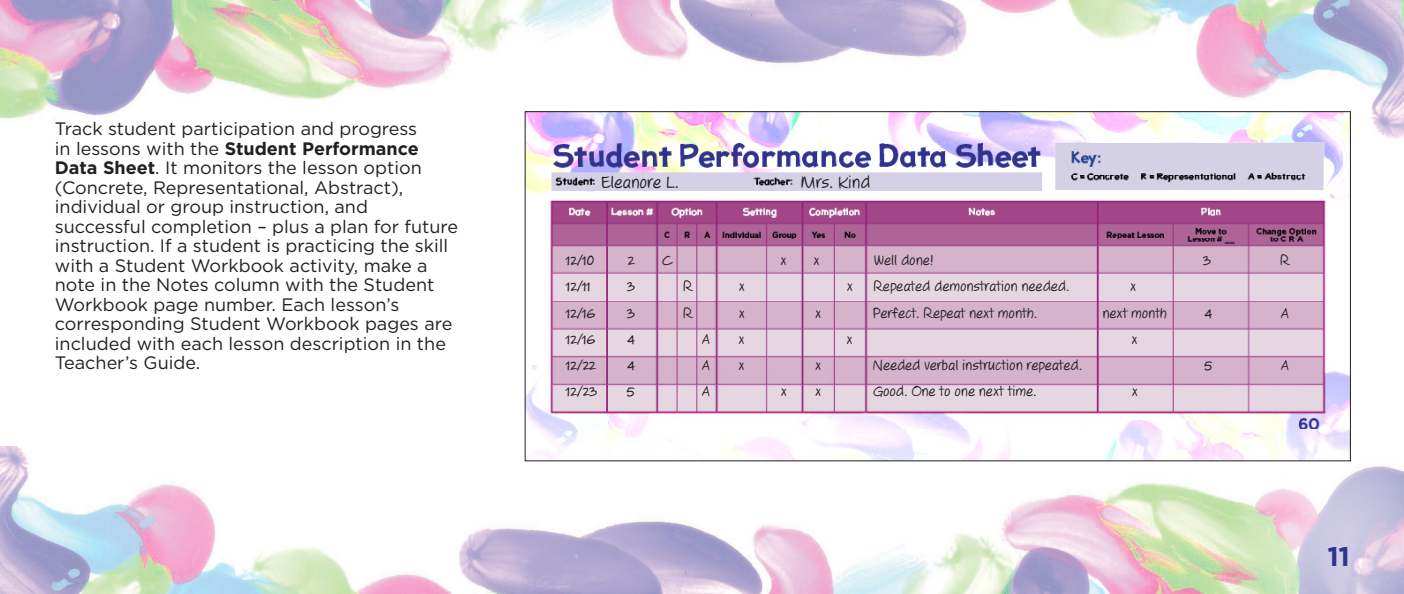
<style>
.page{position:relative;width:1404px;height:594px;background:#fff}
.page>*{position:absolute;margin:0;border:0;box-sizing:border-box;transform-origin:0 0}
.t1{font:700 27px "Gotham";color:#2e338c}
.HOM_EN_Intro_body{font:18px/19.5px "Gotham";color:#231f20}
.HOM_EN_Intro_body-2{font:18px "Josh Handwriting";color:#231f20}
.HOM_EN_Intro_body-3{font:15px "Josh Handwriting";color:#231f20}
.s1{font-weight:700}
</style>
<div class="page">
<img style="left:0;top:0;width:1404px;height:182px">
<img style="left:0;top:446px;width:1232px;height:148px">
<svg style="left:1232px;top:461px;width:172px;height:133px"></svg>
<img style="left:527px;top:113px;width:822px;height:346px">
<p class="HOM_EN_Intro_body" style="left:55px;top:119px;width:405px">Track student participation and progress<br>in lessons with the <span class="s1">Student Performance Data Sheet</span>. It monitors the lesson option (Concrete, Representational, Abstract), individual or group instruction, and successful completion – plus a plan for future instruction. If a student is practicing the skill with a Student Workbook activity, make a note in the Notes column with the Student Workbook page number. Each lesson’s corresponding Student Workbook pages are included with each lesson description in the Teacher’s Guide.</p>
<p class="HOM_EN_Intro_body-2" style="left:601px;top:173px;width:79px">Eleanore L.</p>
<p class="HOM_EN_Intro_body-2" style="left:801px;top:173px;width:71px">Mrs. Kind</p>
<p class="HOM_EN_Intro_body-3" style="left:566px;top:252px;width:30px">12/10</p>
<p class="HOM_EN_Intro_body-3" style="left:628px;top:252px;width:8px">2</p>
<p class="HOM_EN_Intro_body-3" style="left:662px;top:252px;width:11px">C</p>
<p class="HOM_EN_Intro_body-3" style="left:781px;top:252px;width:8px">x</p>
<p class="HOM_EN_Intro_body-3" style="left:814px;top:252px;width:8px">x</p>
<p class="HOM_EN_Intro_body-3" style="left:874px;top:252px;width:61px">Well done!</p>
<p class="HOM_EN_Intro_body-3" style="left:1203px;top:252px;width:10px">3</p>
<p class="HOM_EN_Intro_body-3" style="left:1280px;top:252px;width:11px">R</p>
<p class="HOM_EN_Intro_body-3" style="left:566px;top:279px;width:26px">12/11</p>
<p class="HOM_EN_Intro_body-3" style="left:627px;top:279px;width:10px">3</p>
<p class="HOM_EN_Intro_body-3" style="left:683px;top:279px;width:11px">R</p>
<p class="HOM_EN_Intro_body-3" style="left:739px;top:279px;width:8px">x</p>
<p class="HOM_EN_Intro_body-3" style="left:847px;top:279px;width:8px">x</p>
<p class="HOM_EN_Intro_body-3" style="left:873px;top:279px;width:198px">Repeated demonstration needed.</p>
<p class="HOM_EN_Intro_body-3" style="left:1130px;top:279px;width:8px">x</p>
<p class="HOM_EN_Intro_body-3" style="left:566px;top:305px;width:30px">12/16</p>
<p class="HOM_EN_Intro_body-3" style="left:627px;top:305px;width:10px">3</p>
<p class="HOM_EN_Intro_body-3" style="left:683px;top:305px;width:11px">R</p>
<p class="HOM_EN_Intro_body-3" style="left:739px;top:305px;width:8px">x</p>
<p class="HOM_EN_Intro_body-3" style="left:815px;top:305px;width:8px">x</p>
<p class="HOM_EN_Intro_body-3" style="left:872px;top:305px;width:167px">Perfect. Repeat next month.</p>
<p class="HOM_EN_Intro_body-3" style="left:1102px;top:305px;width:66px">next month</p>
<p class="HOM_EN_Intro_body-3" style="left:1205px;top:305px;width:9px">4</p>
<p class="HOM_EN_Intro_body-3" style="left:1281px;top:305px;width:9px">A</p>
<p class="HOM_EN_Intro_body-3" style="left:566px;top:331px;width:30px">12/16</p>
<p class="HOM_EN_Intro_body-3" style="left:627px;top:331px;width:9px">4</p>
<p class="HOM_EN_Intro_body-3" style="left:702px;top:331px;width:9px">A</p>
<p class="HOM_EN_Intro_body-3" style="left:739px;top:331px;width:8px">x</p>
<p class="HOM_EN_Intro_body-3" style="left:847px;top:331px;width:8px">x</p>
<p class="HOM_EN_Intro_body-3" style="left:1132px;top:331px;width:8px">x</p>
<p class="HOM_EN_Intro_body-3" style="left:566px;top:357px;width:31px">12/22</p>
<p class="HOM_EN_Intro_body-3" style="left:627px;top:357px;width:9px">4</p>
<p class="HOM_EN_Intro_body-3" style="left:702px;top:357px;width:9px">A</p>
<p class="HOM_EN_Intro_body-3" style="left:739px;top:357px;width:8px">x</p>
<p class="HOM_EN_Intro_body-3" style="left:815px;top:357px;width:8px">x</p>
<p class="HOM_EN_Intro_body-3" style="left:872px;top:357px;width:211px">Needed verbal instruction repeated.</p>
<p class="HOM_EN_Intro_body-3" style="left:1204px;top:357px;width:10px">5</p>
<p class="HOM_EN_Intro_body-3" style="left:1281px;top:357px;width:9px">A</p>
<p class="HOM_EN_Intro_body-3" style="left:566px;top:384px;width:33px">12/23</p>
<p class="HOM_EN_Intro_body-3" style="left:627px;top:384px;width:10px">5</p>
<p class="HOM_EN_Intro_body-3" style="left:702px;top:384px;width:9px">A</p>
<p class="HOM_EN_Intro_body-3" style="left:781px;top:384px;width:8px">x</p>
<p class="HOM_EN_Intro_body-3" style="left:815px;top:384px;width:8px">x</p>
<p class="HOM_EN_Intro_body-3" style="left:873px;top:384px;width:165px">Good. One to one next time.</p>
<p class="HOM_EN_Intro_body-3" style="left:1132px;top:384px;width:8px">x</p>
<h1 class="t1" style="left:1327px;top:539px;width:24px">11</h1>
</div>
